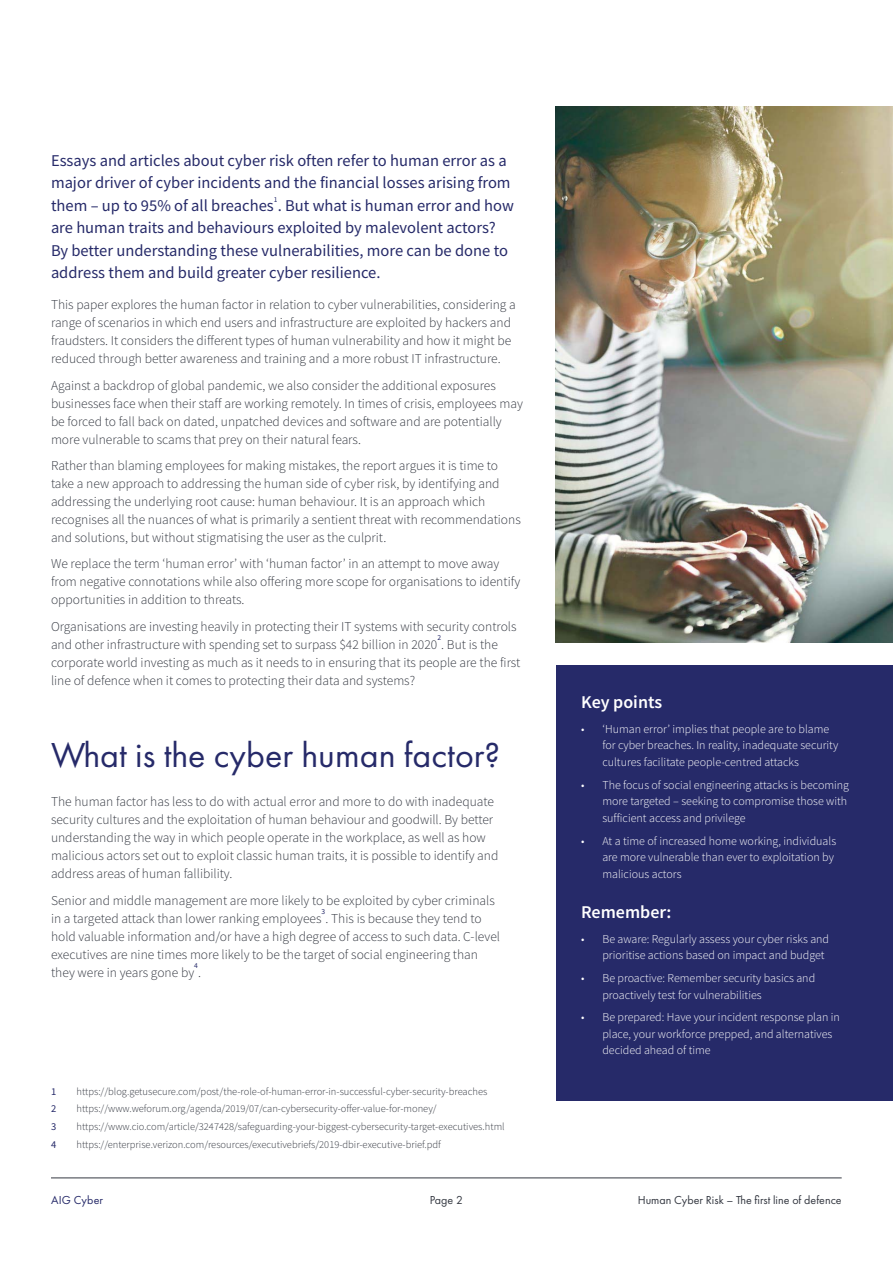
<style>
.page{position:relative;width:893px;height:1263px;background:#fff}
.page>*{position:absolute;margin:0;border:0;box-sizing:border-box;transform-origin:0 0}
.t1{font:36px "Futura PT";color:#262a69}
.t2{font:600 18px "Source Sans Pro";color:#fff}
.t3{font:16.5px/22.5px "Source Sans Pro";color:#262a69}
.t4{font:300 13.5px/18px "Source Sans Pro";color:#343841}
.t5{font:300 12px/16.5px "Source Sans Pro";color:#fff}
.t6{font:12px "Futura PT";color:#343841}
.t7{font:12px "Futura PT";letter-spacing:.02em;color:#262a69}
.t8{font:300 10.5px "Source Sans Pro";color:#343841}
.t9{font:10.5px "Source Sans Pro";color:#262a69}
.t10{font:7.5px "Source Sans Pro";color:#262a69}
</style>
<div class="page">
<img style="left:556px;top:107px;width:337px;height:535px">
<div style="left:556px;top:665px;width:337px;height:436px;background:#262a69"></div>
<hr style="left:51px;top:1178px;width:791px;height:1px;background:#343841">
<p class="t3" style="left:51px;top:151px;width:464px">Essays and articles about cyber risk often refer to human error as a major driver of cyber incidents and the financial losses arising from them – up to 95% of all breaches . But what is human error and how</p>
<p class="t10" style="left:274px;top:197px;width:5px">1</p>
<p class="t3" style="left:51px;top:218px;width:458px">are human traits and behaviours exploited by malevolent actors?<br>By better understanding these vulnerabilities, more can be done to address them and build greater cyber resilience.</p>
<p class="t4" style="left:51px;top:297px;width:466px">This paper explores the human factor in relation to cyber vulnerabilities, considering a range of scenarios in which end users and infrastructure are exploited by hackers and fraudsters. It considers the different types of human vulnerability and how it might be reduced through better awareness and training and a more robust IT infrastructure.</p>
<p class="t4" style="left:51px;top:377px;width:473px">Against a backdrop of global pandemic, we also consider the additional exposures businesses face when their staff are working remotely. In times of crisis, employees may be forced to fall back on dated, unpatched devices and software and are potentially more vulnerable to scams that prey on their natural fears.</p>
<p class="t4" style="left:51px;top:458px;width:471px">Rather than blaming employees for making mistakes, the report argues it is time to take a new approach to addressing the human side of cyber risk, by identifying and addressing the underlying root cause: human behaviour. It is an approach which recognises all the nuances of what is primarily a sentient threat with recommendations and solutions, but without stigmatising the user as the culprit.</p>
<p class="t4" style="left:51px;top:556px;width:471px">We replace the term ‘human error’ with ‘human factor’ in an attempt to move away from negative connotations while also offering more scope for organisations to identify opportunities in addition to threats.</p>
<p class="t4" style="left:51px;top:619px;width:467px">Organisations are investing heavily in protecting their IT systems with security controls and other infrastructure with spending set to surpass $42 billion in 2020 . But is the</p>
<p class="t10" style="left:437px;top:635px;width:5px">2</p>
<p class="t4" style="left:51px;top:655px;width:471px">corporate world investing as much as it needs to in ensuring that its people are the first line of defence when it comes to protecting their data and systems?</p>
<h1 class="t1" style="left:51px;top:739px;width:451px">What is the cyber human factor?</h1>
<p class="t4" style="left:51px;top:794px;width:449px">The human factor has less to do with actual error and more to do with inadequate security cultures and the exploitation of human behaviour and goodwill. By better understanding the way in which people operate in the workplace, as well as how malicious actors set out to exploit classic human traits, it is possible to identify and address areas of human fallibility.</p>
<p class="t4" style="left:51px;top:893px;width:445px">Senior and middle management are more likely to be exploited by cyber criminals in a targeted attack than lower ranking employees . This is because they tend to</p>
<p class="t10" style="left:322px;top:909px;width:5px">3</p>
<p class="t4" style="left:51px;top:929px;width:451px">hold valuable information and/or have a high degree of access to such data. C-level executives are nine times more likely to be the target of social engineering than they were in years gone by .</p>
<p class="t10" style="left:194px;top:963px;width:5px">4</p>
<p class="t9" style="left:51px;top:1087px;width:7px">1</p>
<p class="t8" style="left:77px;top:1087px;width:412px">https://blog.getusecure.com/post/the-role-of-human-error-in-successful-cyber-security-breaches</p>
<p class="t9" style="left:51px;top:1105px;width:7px">2</p>
<p class="t8" style="left:77px;top:1105px;width:362px">https://www.weforum.org/agenda/2019/07/can-cybersecurity-offer-value-for-money/</p>
<p class="t9" style="left:51px;top:1123px;width:7px">3</p>
<p class="t8" style="left:77px;top:1123px;width:430px">https://www.cio.com/article/3247428/safeguarding-your-biggest-cybersecurity-target-executives.html</p>
<p class="t9" style="left:51px;top:1140px;width:7px">4</p>
<p class="t8" style="left:77px;top:1140px;width:366px">https://enterprise.verizon.com/resources/executivebriefs/2019-dbir-executive-brief.pdf</p>
<h2 class="t2" style="left:581px;top:695px;width:83px">Key points</h2>
<p class="t5" style="left:602px;top:722px;width:237px;text-indent:-21px">• ‘Human error’ implies that people are to blame for cyber breaches. In reality, inadequate security cultures facilitate people-centred attacks</p>
<p class="t5" style="left:602px;top:778px;width:248px;text-indent:-21px">• The focus of social engineering attacks is becoming more targeted – seeking to compromise those with sufficient access and privilege</p>
<p class="t5" style="left:602px;top:833px;width:235px;text-indent:-21px">• At a time of increased home working, individuals are more vulnerable than ever to exploitation by malicious actors</p>
<h2 class="t2" style="left:581px;top:905px;width:92px">Remember:</h2>
<p class="t5" style="left:602px;top:932px;width:228px;text-indent:-21px">• Be aware: Regularly assess your cyber risks and prioritise actions based on impact and budget</p>
<p class="t5" style="left:602px;top:971px;width:214px;text-indent:-21px">• Be proactive: Remember security basics and proactively test for vulnerabilities</p>
<p class="t5" style="left:602px;top:1010px;width:239px;text-indent:-21px">• Be prepared: Have your incident response plan in place, your workforce prepped, and alternatives decided ahead of time</p>
<p class="t7" style="left:51px;top:1194px;width:54px">AIG Cyber</p>
<p class="t6" style="left:430px;top:1194px;width:35px">Page 2</p>
<p class="t6" style="left:638px;top:1194px;width:205px">Human Cyber Risk – The first line of defence</p>
</div>
